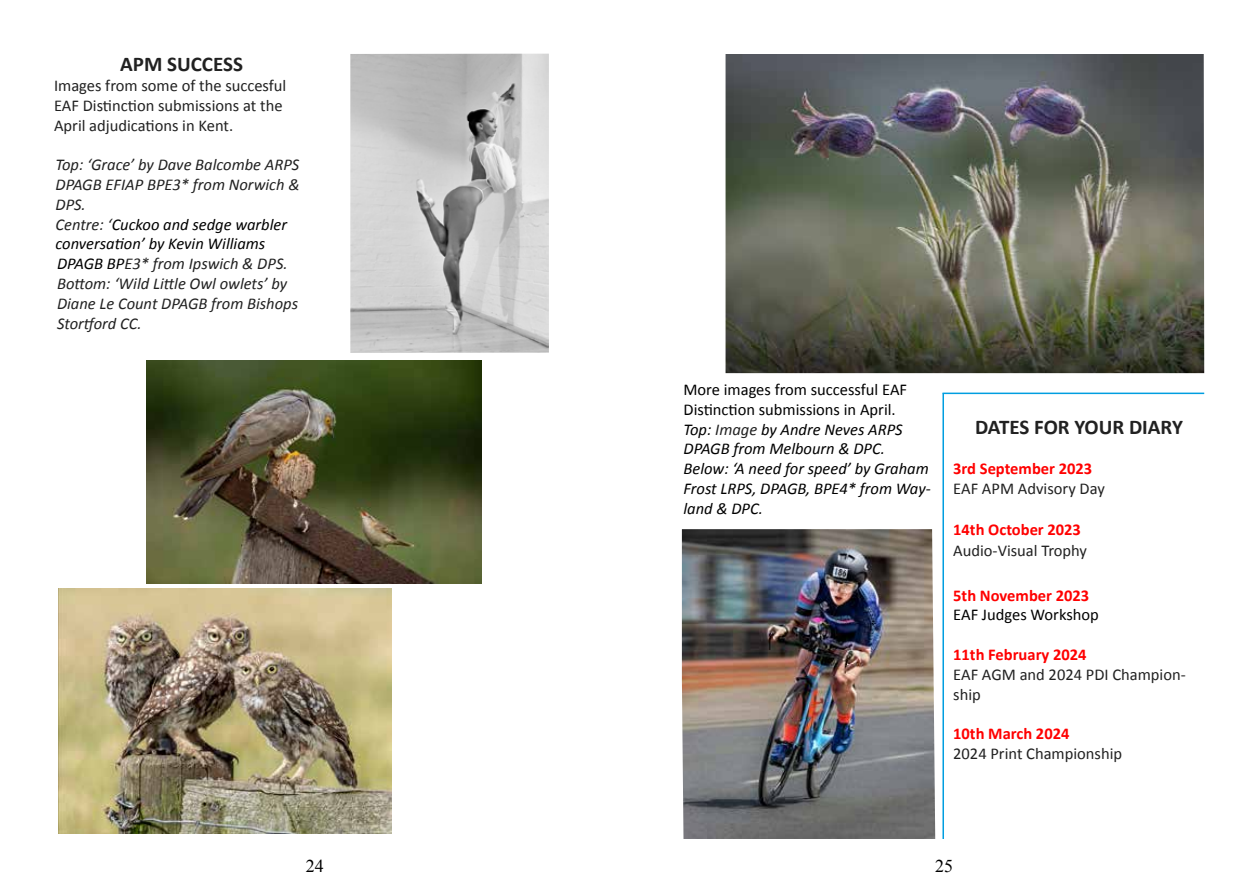
<style>
.page{position:relative;width:1259px;height:893px;background:#fff}
.page>*{position:absolute;margin:0;border:0;box-sizing:border-box;transform-origin:0 0}
.t1{font:700 21px "Calibri";color:#212121}
.t2{font:18px "Times New Roman";color:#000}
.t3{font:italic 16.5px/19.8px "Calibri";color:#212121}
.t4{font:italic 16.5px/19.8px "Calibri";color:#000}
.t5{font:16.5px/19.8px "Calibri";color:#212121}
.t6{font:700 16.5px "Calibri";color:#f00}
.t7{font:16.5px "Calibri";color:#000}
.s1{color:#000}
.s2{font-style:normal}
.s3{color:#212121}
</style>
<div class="page">
<img style="left:350px;top:54px;width:199px;height:299px">
<img style="left:147px;top:360px;width:335px;height:224px">
<img style="left:58px;top:589px;width:334px;height:245px">
<img style="left:725px;top:54px;width:479px;height:319px">
<img style="left:682px;top:529px;width:253px;height:310px">
<hr style="left:942px;top:393px;width:262px;height:1px;background:#009ee0">
<hr style="left:942px;top:393px;width:2px;height:446px;background:#009ee0">
<p class="t1" style="left:120px;top:49px;width:124px">APM SUCCESS</p>
<p class="t5" style="left:54px;top:75px;width:234px">Images from some of the succesful<br>EAF Distinction submissions at the<br>April adjudications in Kent.</p>
<p class="t3" style="left:56px;top:154px;width:246px">Top: ‘Grace’ by Dave Balcombe ARPS<br>DPAGB EFIAP BPE3* from Norwich &amp;<br>DPS.<br>Centre: ‘<span class="s1">Cuckoo and sedge warbler conversation’ by Kevin Williams<br>DPAGB BP</span>E3* from Ipswich &amp; DPS.<br>Bottom: ‘Wild Little Owl owlets’ by<br>Diane Le Count DPAGB from Bishops<br>Stortford CC.</p>
<p class="t4" style="left:683px;top:379px;width:249px"><span class="s2">More images from successful EAF<br>Distinction submissions in April.<br></span>Top: <span class="s3">Image</span> by Andre Neves ARPS<br>DPAGB from Melbourn &amp; DPC.<br>Below: ‘A need for speed’ by Graham<br>Frost LRPS, DPAGB, BPE4* from Way&shy;land &amp; DPC.</p>
<p class="t1" style="left:975px;top:412px;width:209px">DATES FOR YOUR DIARY</p>
<p class="t6" style="left:953px;top:457px;width:140px">3rd September 2023</p>
<p class="t5" style="left:953px;top:478px;width:153px">EAF APM Advisory Day</p>
<p class="t6" style="left:953px;top:517px;width:129px">14th October 2023</p>
<p class="t5" style="left:953px;top:540px;width:135px">Audio-Visual Trophy</p>
<p class="t6" style="left:953px;top:583px;width:137px">5th November 2023</p>
<p class="t7" style="left:953px;top:603px;width:147px">EAF Judges Workshop</p>
<p class="t6" style="left:953px;top:643px;width:135px">11th February 2024</p>
<p class="t5" style="left:953px;top:664px;width:234px">EAF AGM and 2024 PDI Champion&shy;ship</p>
<p class="t6" style="left:953px;top:722px;width:118px">10th March 2024</p>
<p class="t5" style="left:953px;top:743px;width:170px">2024 Print Championship</p>
<p class="t2" style="left:306px;top:854px;width:19px">24</p>
<p class="t2" style="left:935px;top:854px;width:19px">25</p>
</div>
